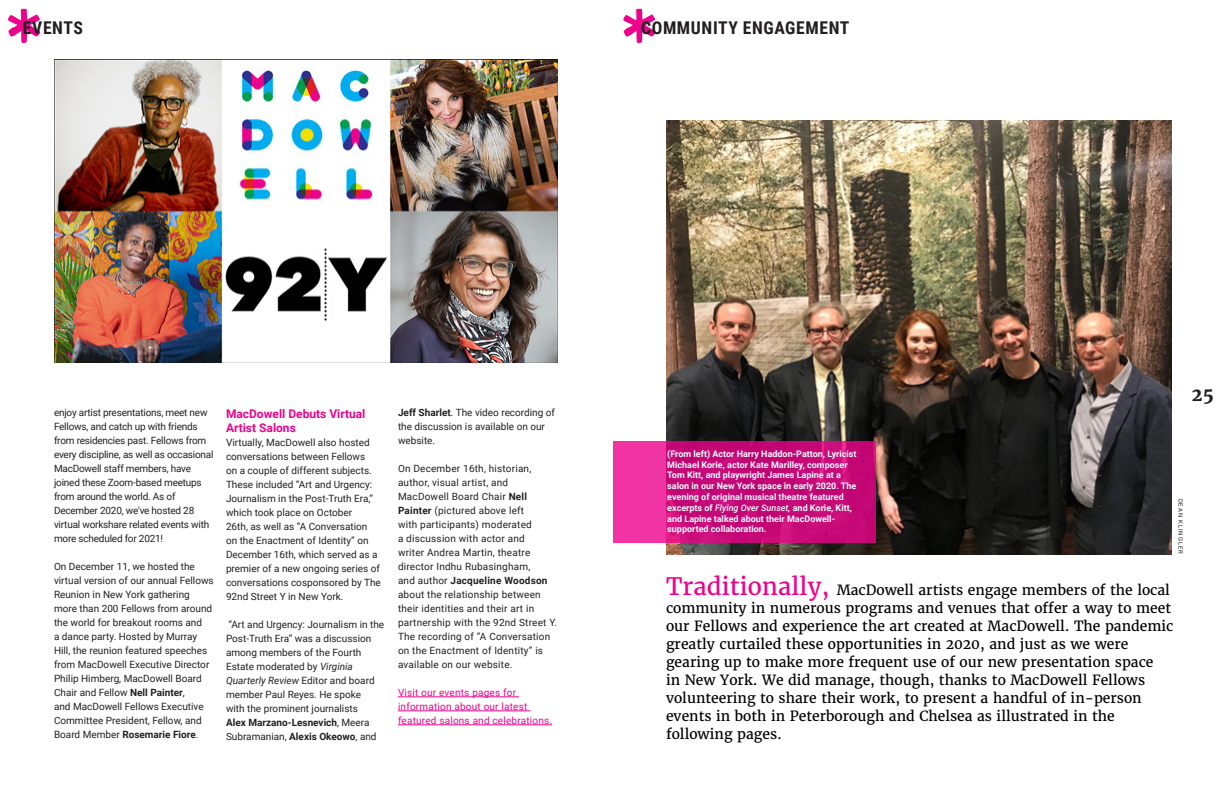
<style>
.page{position:relative;width:1224px;height:792px;background:#fff}
.page>*{position:absolute;margin:0;border:0;box-sizing:border-box;transform-origin:0 0}
.t1{font:700 18px "Merriweather";color:#231f20}
.t2{font:700 17.6px "Roboto Condensed";letter-spacing:.035em;color:#231f20}
.t3{font:14px/18px "Merriweather";color:#000}
.t4{font:700 12px/14px "Roboto";color:#ed028c}
.t5{font:10px/14px "Roboto";color:#231f20}
.t6{font:10px/14px "Roboto";letter-spacing:.02em;color:#231f20}
.t7{font:10px/14px "Roboto";letter-spacing:-.02em;color:#231f20}
.t8{font:10px/14px "Roboto";letter-spacing:.02em;color:#ed028c}
.t9{font:700 9px/10.8px "Roboto";color:#f0f9fd}
.PhotoCredit{font:6px "Roboto";letter-spacing:.155em;color:#231f20}
.s1{font-weight:700}
.s2{font-style:italic}
.s3{font-weight:500;font-style:italic}
.s4{font-size:24px;color:#ed028c}
</style>
<div class="page">
<img style="left:54px;top:60px;width:504px;height:302px">
<hr style="left:398px;top:697px;width:121px;height:1px;background:#ed028c">
<hr style="left:398px;top:711px;width:132px;height:1px;background:#ed028c">
<hr style="left:398px;top:725px;width:154px;height:1px;background:#ed028c">
<img style="left:666px;top:121px;width:505px;height:433px">
<svg style="left:613px;top:441px;width:263px;height:101px;background:#ce117f"></svg>
<svg style="left:8px;top:9px;width:32px;height:34px"></svg>
<svg style="left:623px;top:9px;width:33px;height:34px"></svg>
<p class="t2" style="left:23px;top:15px;width:62px">EVENTS</p>
<p class="t2" style="left:641px;top:15px;width:210px">COMMUNITY ENGAGEMENT</p>
<p class="t7" style="left:54px;top:405px;width:161px">enjoy artist presentations, meet new Fellows, and catch up with friends from residencies past. Fellows from every discipline, as well as occasional MacDowell staff members, have joined these Zoom-based meetups from around the world. As of December 2020, we've hosted 28 virtual workshare related events with more scheduled for 2021!</p>
<p class="t5" style="left:54px;top:559px;width:161px">On December 11, we hosted the virtual version of our annual Fellows<br>Reunion in New York gathering more than 200 Fellows from around the world for breakout rooms and<br>a dance party. Hosted by Murray<br>Hill, the reunion featured speeches from MacDowell Executive Director<br>Philip Himberg, MacDowell Board<br>Chair and Fellow <span class="s1">Nell Painter</span>,<br>and MacDowell Fellows Executive<br>Committee President, Fellow, and<br>Board Member <span class="s1">Rosemarie Fiore</span>.</p>
<p class="t4" style="left:226px;top:406px;width:141px">MacDowell Debuts Virtual<br>Artist Salons</p>
<p class="t5" style="left:226px;top:435px;width:156px">Virtually, MacDowell also hosted conversations between Fellows<br>on a couple of different subjects.<br>These included “Art and Urgency:<br>Journalism in the Post-Truth Era,” which took place on October<br>26th, as well as “A Conversation on the Enactment of Identity” on<br>December 16th, which served as a premier of a new ongoing series of conversations cosponsored by The<br>92nd Street Y in New York.</p>
<p class="t5" style="left:226px;top:617px;width:160px">“Art and Urgency: Journalism in the<br>Post-Truth Era” was a discussion among members of the Fourth<br>Estate moderated by <span class="s2">Virginia<br>Quarterly Review</span> Editor and board member Paul Reyes. He spoke<br>with the prominent journalists<br><span class="s1">Alex Marzano-Lesnevich</span>, Meera<br>Subramanian, <span class="s1">Alexis Okeowo</span>, and</p>
<p class="t5" style="left:398px;top:405px;width:159px"><span class="s1">Jeff Sharlet</span>. The video recording of the discussion is available on our website.</p>
<p class="t6" style="left:398px;top:461px;width:161px">On December 16th, historian, author, visual artist, and<br>MacDowell Board Chair <span class="s1">Nell<br>Painter</span> (pictured above left<br>with participants) moderated<br>a discussion with actor and<br>writer Andrea Martin, theatre director Indhu Rubasingham,<br>and author <span class="s1">Jacqueline Woodson </span>about the relationship between their identities and their art in partnership with the 92nd Street Y.<br>The recording of “A Conversation on the Enactment of Identity” is available on our website.</p>
<p class="t8" style="left:398px;top:685px;width:156px">Visit our events pages for information about our latest featured salons and celebrations.</p>
<p class="t1" style="left:1192px;top:382px;width:23px">25</p>
<p class="t9" style="left:667px;top:448px;width:191px">(From left) Actor Harry Haddon-Patton, Lyricist Michael Korie, actor Kate Marilley, composer Tom Kitt, and playwright James Lapine at a salon in our New York space in early 2020. The evening of original musical theatre featured excerpts of <span class="s3">Flying Over Sunset,</span> and Korie, Kitt, and Lapine talked about their MacDowell&shy;supported collaboration.</p>
<p class="PhotoCredit" style="left:1185px;top:499px;width:57px;rotate:90deg">DEAN KLINGLER</p>
<p class="t3" style="left:666px;top:581px;width:505px"><span class="s4">Traditionally,</span> MacDowell artists engage members of the local</p>
<p class="t3" style="left:666px;top:599px;width:507px">community in numerous programs and venues that offer a way to meet</p>
<p class="t3" style="left:666px;top:617px;width:509px">our Fellows and experience the art created at MacDowell. The pandemic greatly curtailed these opportunities in 2020, and just as we were gearing up to make more frequent use of our new presentation space<br>in New York. We did manage, though, thanks to MacDowell Fellows volunteering to share their work, to present a handful of in-person events in both in Peterborough and Chelsea as illustrated in the following pages.</p>
</div>
